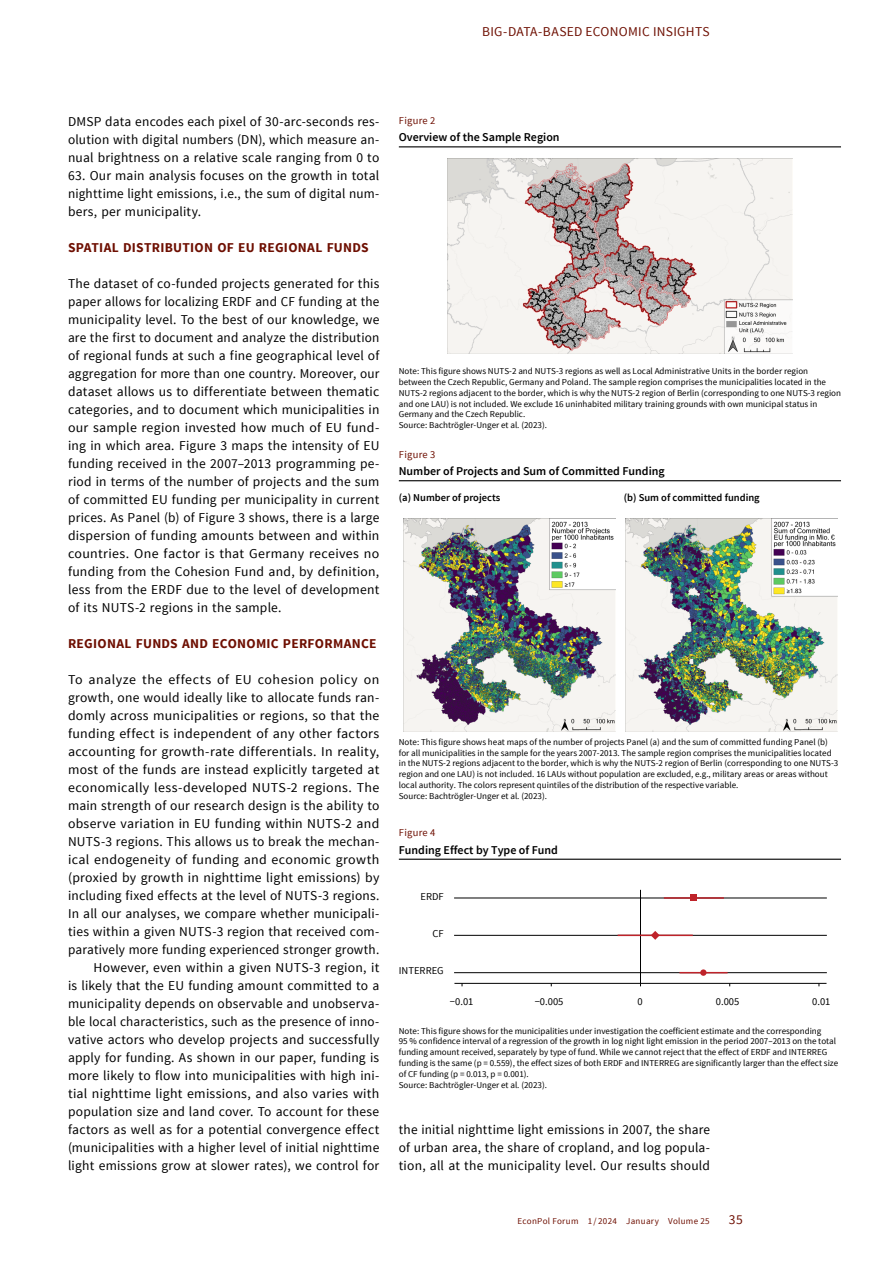
<style>
.page{position:relative;width:893px;height:1263px;background:#fff}
.page>*{position:absolute;margin:0;border:0;box-sizing:border-box;transform-origin:0 0}
.Fliesstext{font:13.5px/18px "Source Sans Pro";letter-spacing:.015em;color:#000;text-align:justify}
.Fliesstext-Einzug{font:13.5px/18px "Source Sans Pro";letter-spacing:.015em;color:#000;text-align:justify}
.Titel-versal-rot{font:700 13.5px "Source Sans Pro";letter-spacing:.02em;color:#6e0f02}
.t1{font:13.5px "Source Sans Pro";letter-spacing:.025em;color:#6e0f02}
.t2{font:600 12px "Source Sans Pro";color:#000}
.t3{font:600 10.5px "Source Sans Pro";color:#000}
.t4{font:10.5px "Source Sans Pro";color:#000}
.t5{font:10.5px "Source Sans Pro";letter-spacing:.025em;color:#6e0f02}
.t6{font:9px/10.8px "Source Sans Pro";color:#000}
.t7{font:9px "Source Sans Pro";letter-spacing:.035em;color:#6e0f02}
</style>
<div class="page">
<hr style="left:399px;top:146px;width:442px;height:1px;background:#000">
<img style="left:447px;top:159px;width:346px;height:194px">
<hr style="left:399px;top:480px;width:442px;height:1px;background:#000">
<img style="left:403px;top:519px;width:213px;height:212px">
<img style="left:625px;top:519px;width:213px;height:212px">
<hr style="left:454px;top:972px;width:373px;height:1px;background:#000">
<hr style="left:454px;top:935px;width:373px;height:1px;background:#000">
<hr style="left:454px;top:898px;width:373px;height:1px;background:#000">
<hr style="left:399px;top:859px;width:442px;height:1px;background:#000">
<hr style="left:640px;top:890px;width:1px;height:93px;background:#000">
<hr style="left:664px;top:897px;width:60px;height:2px;background:#bf232a">
<svg style="left:691px;top:895px;width:6px;height:6px"></svg>
<hr style="left:618px;top:934px;width:75px;height:2px;background:#bf232a">
<svg style="left:651px;top:931px;width:9px;height:9px"></svg>
<hr style="left:679px;top:972px;width:49px;height:1px;background:#bf232a">
<div style="left:700px;top:969px;width:6px;height:7px;background:#bf232a;border-radius:50%"></div>
<hr style="left:454px;top:983px;width:372px;height:1px;background:#000">
<p class="t1" style="left:482px;top:23px;width:229px">BIG-DATA-BASED ECONOMIC INSIGHTS</p>
<p class="Fliesstext-Einzug" style="left:68px;top:113px;width:313px">DMSP data encodes each pixel of 30-arc-seconds res&shy;olution with digital numbers (DN), which measure an&shy;nual brightness on a relative scale ranging from 0 to</p>
<p class="Fliesstext-Einzug" style="left:68px;top:167px;width:313px">63. Our main analysis focuses on the growth in total nighttime light emissions, i.e., the sum of digital num&shy;bers, per municipality.</p>
<h2 class="Titel-versal-rot" style="left:68px;top:239px;width:302px">SPATIAL DISTRIBUTION OF EU REGIONAL FUNDS</h2>
<p class="Fliesstext" style="left:68px;top:275px;width:313px">The dataset of co-funded projects generated for this paper allows for localizing ERDF and CF funding at the municipality level. To the best of our knowledge, we are the first to document and analyze the distribution of regional funds at such a fine geographical level of aggregation for more than one country. Moreover, our dataset allows us to differentiate between thematic categories, and to document which municipalities in our sample region invested how much of EU fund&shy;ing in which area. Figure 3 maps the intensity of EU funding received in the 2007–2013 programming pe&shy;riod in terms of the number of projects and the sum of committed EU funding per municipality in current prices. As Panel (b) of Figure 3 shows, there is a large dispersion of funding amounts between and within countries. One factor is that Germany receives no funding from the Cohesion Fund and, by definition, less from the ERDF due to the level of development of its NUTS-2 regions in the sample.</p>
<h2 class="Titel-versal-rot" style="left:68px;top:635px;width:310px">REGIONAL FUNDS AND ECONOMIC PERFORMANCE</h2>
<p class="Fliesstext" style="left:68px;top:671px;width:313px">To analyze the effects of EU cohesion policy on growth, one would ideally like to allocate funds ran&shy;domly across municipalities or regions, so that the funding effect is independent of any other factors accounting for growth-rate differentials. In reality, most of the funds are instead explicitly targeted at economically less-developed NUTS-2 regions. The main strength of our research design is the ability to observe variation in EU funding within NUTS-2 and NUTS-3 regions. This allows us to break the mechan&shy;ical endogeneity of funding and economic growth (proxied by growth in nighttime light emissions) by including fixed effects at the level of NUTS-3 regions.<br>In all our analyses, we compare whether municipali&shy;ties within a given NUTS-3 region that received com&shy;paratively more funding experienced stronger growth.</p>
<p class="Fliesstext-Einzug" style="left:68px;top:959px;width:313px;text-indent:26px">However, even within a given NUTS-3 region, it is likely that the EU funding amount committed to a municipality depends on observable and unobserva&shy;ble local characteristics, such as the presence of inno&shy;vative actors who develop projects and successfully apply for funding. As shown in our paper, funding is more likely to flow into municipalities with high ini&shy;tial nighttime light emissions, and also varies with population size and land cover. To account for these factors as well as for a potential convergence effect (municipalities with a higher level of initial nighttime light emissions grow at slower rates), we control for</p>
<p class="t5" style="left:399px;top:114px;width:38px">Figure 2</p>
<p class="t2" style="left:399px;top:130px;width:162px">Overview of the Sample Region</p>
<p class="t6" style="left:399px;top:366px;width:444px">Note: This figure shows NUTS-2 and NUTS-3 regions as well as Local Administrative Units in the border region between the Czech Republic, Germany and Poland. The sample region comprises the municipalities located in the NUTS-2 regions adjacent to the border, which is why the NUTS-2 region of Berlin (corresponding to one NUTS-3 region and one LAU) is not included. We exclude 16 uninhabited military training grounds with own municipal status in Germany and the Czech Republic.<br>Source: Bachtrögler-Unger et al. (2023).</p>
<p class="t5" style="left:399px;top:448px;width:38px">Figure 3</p>
<p class="t2" style="left:399px;top:463px;width:267px">Number of Projects and Sum of Committed Funding</p>
<p class="t3" style="left:399px;top:490px;width:103px">(a) Number of projects</p>
<p class="t3" style="left:624px;top:490px;width:137px">(b) Sum of committed funding</p>
<p class="t6" style="left:399px;top:737px;width:441px">Note: This figure shows heat maps of the number of projects Panel (a) and the sum of committed funding Panel (b) for all municipalities in the sample for the years 2007-2013. The sample region comprises the municipalities located in the NUTS-2 regions adjacent to the border, which is why the NUTS-2 region of Berlin (corresponding to one NUTS-3 region and one LAU) is not included. 16 LAUs without population are excluded, e.g., military areas or areas without local authority. The colors represent quintiles of the distribution of the respective variable.<br>Source: Bachtrögler-Unger et al. (2023).</p>
<p class="t5" style="left:399px;top:826px;width:38px">Figure 4</p>
<p class="t2" style="left:399px;top:842px;width:161px">Funding Effect by Type of Fund</p>
<p class="t4" style="left:420px;top:889px;width:25px">ERDF</p>
<p class="t4" style="left:433px;top:927px;width:13px">CF</p>
<p class="t4" style="left:399px;top:964px;width:46px">INTERREG</p>
<p class="t4" style="left:450px;top:995px;width:25px">−0.01</p>
<p class="t4" style="left:535px;top:995px;width:30px">−0.005</p>
<p class="t4" style="left:637px;top:995px;width:7px">0</p>
<p class="t4" style="left:716px;top:995px;width:25px">0.005</p>
<p class="t4" style="left:812px;top:995px;width:20px">0.01</p>
<p class="t6" style="left:399px;top:1025px;width:441px">Note: This figure shows for the municipalities under investigation the coefficient estimate and the corresponding<br>95 % confidence interval of a regression of the growth in log night light emission in the period 2007–2013 on the total funding amount received, separately by type of fund. While we cannot reject that the effect of ERDF and INTERREG funding is the same (p = 0.559), the effect sizes of both ERDF and INTERREG are significantly larger than the effect size of CF funding (p = 0.013, p = 0.001).<br>Source: Bachtrögler-Unger et al. (2023).</p>
<p class="Fliesstext-Einzug" style="left:399px;top:1121px;width:313px">the initial nighttime light emissions in 2007, the share of urban area, the share of cropland, and log popula&shy;tion, all at the municipality level. Our results should</p>
<p class="t7" style="left:518px;top:1215px;width:194px">EconPol Forum 1 / 2024 January Volume 25</p>
<p class="t1" style="left:729px;top:1211px;width:15px">35</p>
</div>
